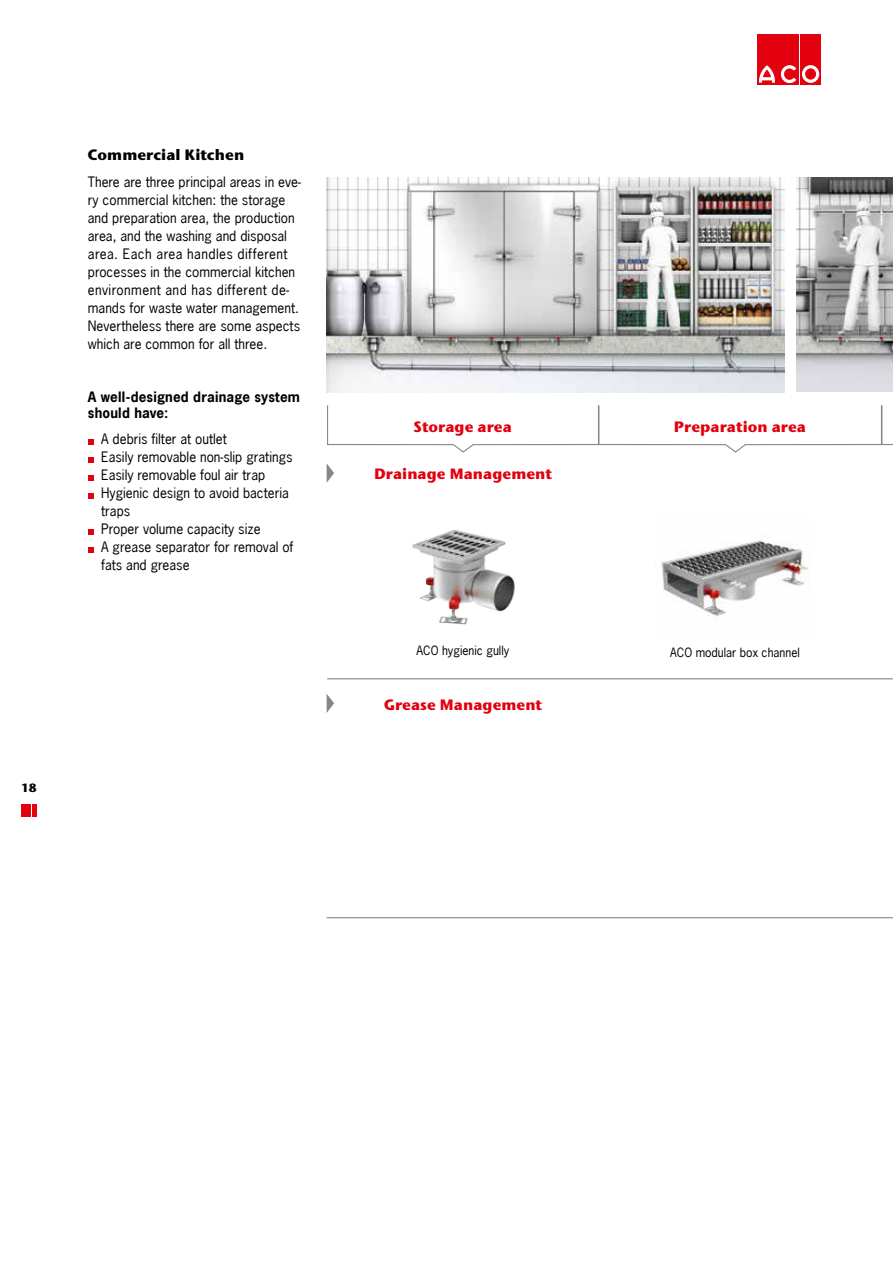
<style>
.page{position:relative;width:893px;height:1263px;background:#fff}
.page>*{position:absolute;margin:0;border:0;box-sizing:border-box;transform-origin:0 0}
.t1{font:700 15px "Stone Sans ITC Pro";color:#e3000f}
.t2{font:700 15px "Stone Sans ITC Pro";color:#000}
.t3{font:13.5px/18px "News Gothic";color:#000}
.t4{font:700 13.5px/16.2px "News Gothic";letter-spacing:.015em;color:#000}
.t5{font:12px "News Gothic";color:#000}
.t6{font:700 12px "Stone Sans ITC Pro";color:#000}
</style>
<div class="page">
<img style="left:661px;top:540px;width:148px;height:80px">
<img style="left:412px;top:530px;width:103px;height:95px">
<img style="left:797px;top:178px;width:96px;height:214px">
<img style="left:326px;top:178px;width:458px;height:214px">
<div style="left:21px;top:804px;width:5px;height:12px;background:#e3000f"></div>
<hr style="left:27px;top:804px;width:4px;height:12px;background:#e3000f">
<div style="left:32px;top:804px;width:5px;height:12px;background:#e3000f"></div>
<div style="left:757px;top:34px;width:20px;height:51px;background:#e3000f"></div>
<div style="left:779px;top:34px;width:20px;height:51px;background:#e3000f"></div>
<div style="left:800px;top:34px;width:21px;height:51px;background:#e3000f"></div>
<svg style="left:802px;top:65px;width:17px;height:18px"></svg>
<svg style="left:759px;top:65px;width:37px;height:18px"></svg>
<svg style="left:327px;top:405px;width:566px;height:48px"></svg>
<hr style="left:327px;top:678px;width:566px;height:1px;background:#878786">
<hr style="left:327px;top:917px;width:566px;height:1px;background:#878786">
<svg style="left:327px;top:464px;width:7px;height:18px"></svg>
<svg style="left:327px;top:694px;width:7px;height:19px"></svg>
<svg style="left:88px;top:439px;width:5px;height:5px"></svg>
<svg style="left:88px;top:457px;width:5px;height:5px"></svg>
<svg style="left:88px;top:475px;width:5px;height:5px"></svg>
<svg style="left:88px;top:493px;width:5px;height:5px"></svg>
<svg style="left:88px;top:529px;width:5px;height:5px"></svg>
<svg style="left:88px;top:547px;width:5px;height:5px"></svg>
<p class="t2" style="left:88px;top:145px;width:158px">Commercial Kitchen</p>
<p class="t3" style="left:88px;top:173px;width:214px">There are three principal areas in eve&shy;ry commercial kitchen: the storage and preparation area, the production area, and the washing and disposal area. Each area handles different processes in the commercial kitchen environment and has different de&shy;mands for waste water management.<br>Nevertheless there are some aspects which are common for all three.</p>
<p class="t4" style="left:88px;top:388px;width:214px">A well-designed drainage system should have:</p>
<p class="t3" style="left:101px;top:430px;width:194px">A debris filter at outlet<br>Easily removable non-slip gratings<br>Easily removable foul air trap<br>Hygienic design to avoid bacteria traps<br>Proper volume capacity size<br>A grease separator for removal of fats and grease</p>
<p class="t6" style="left:21px;top:780px;width:17px">18</p>
<p class="t1" style="left:413px;top:417px;width:100px">Storage area</p>
<p class="t1" style="left:674px;top:417px;width:134px">Preparation area</p>
<p class="t1" style="left:374px;top:464px;width:180px">Drainage Management</p>
<p class="t5" style="left:417px;top:643px;width:94px">ACO hygienic gully</p>
<p class="t5" style="left:670px;top:645px;width:131px">ACO modular box channel</p>
<p class="t1" style="left:384px;top:695px;width:160px">Grease Management</p>
</div>
